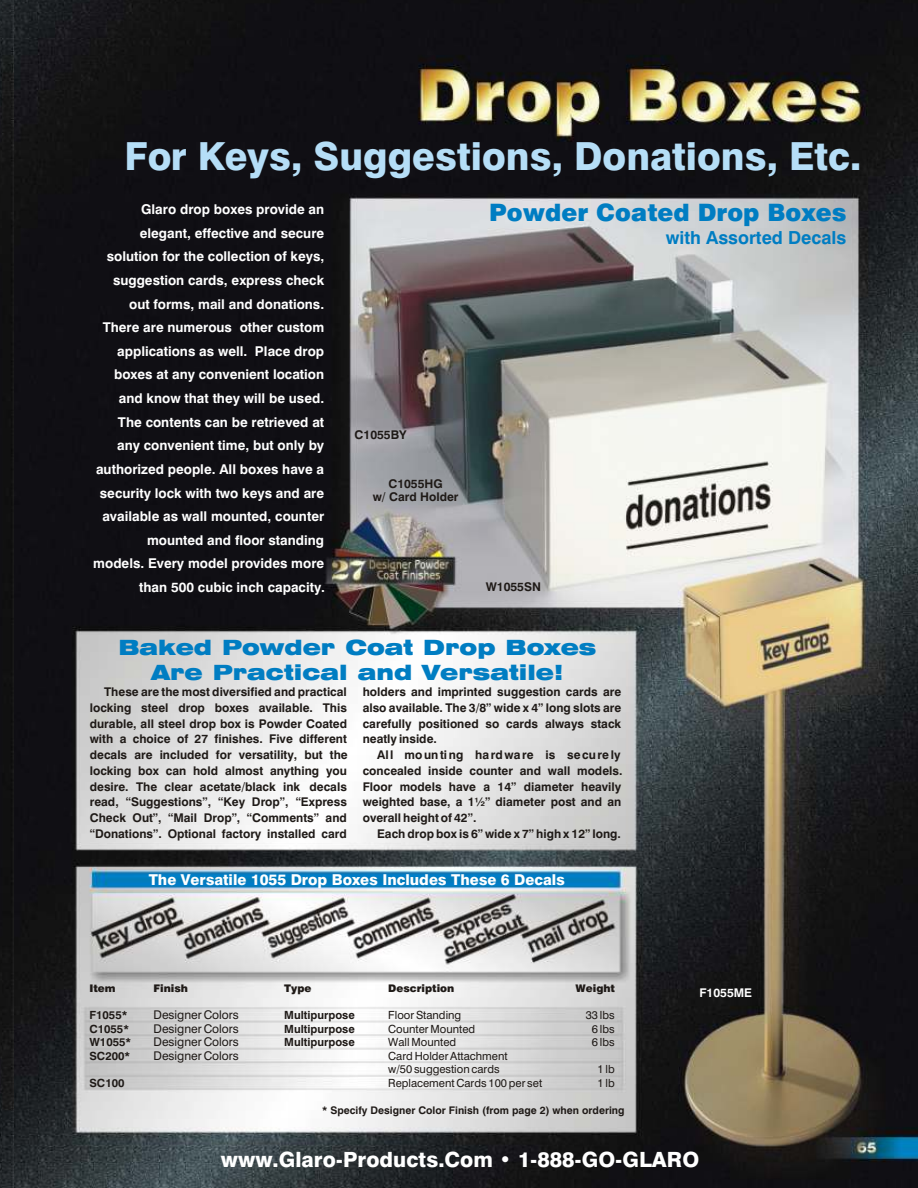
<style>
.page{position:relative;width:918px;height:1188px;background:#fff}
.page>*{position:absolute;margin:0;border:0;box-sizing:border-box;transform-origin:0 0}
.t1{font:38.7px "Swis 721 Hv BT";color:#b5def7}
.t2{font:24px "Swis 721 Blk BT";color:#007dc2}
.t3{font:21px/25.2px "Swis 721 Blk Ex BT";color:#007dc2;text-align:center}
.t4{font:21px "Swis 721 Hv BT";color:#fff}
.t5{font:700 18px "Swis 721 BT";color:#007dc2}
.t6{font:15px "Swis 721 Hv BT";color:#fff}
.t7{font:700 13.5px/23.7px "Swis 721 BT";color:#fff;text-align:right}
.t8{font:700 12px/13.6px "Swis 721 BT";color:#1f1a17;text-align:center}
.t9{font:12px "Swis 721 BT";color:#1f1a17}
.t10{font:700 12px "Swis 721 BT";color:#fff}
.t11{font:11.25px/13.5px "Swis 721 BT";color:#1f1a17}
.t12{font:700 11.25px "Swis 721 BT";color:#1f1a17}
.t13{font:700 10.5px "Swis 721 BT";color:#1f1a17}
.t14{font:10.5px "Swis 721 Blk BT";color:#1f1a17}
</style>
<div class="page">
<img style="left:14px;top:0;width:904px;height:1188px">
<img style="left:0;top:0;width:14px;height:1188px">
<h1 class="t1" style="left:125px;top:141px;width:738px">For Keys, Suggestions, Donations, Etc.</h1>
<p class="t7" style="left:93px;top:199px;width:233px">Glaro drop boxes provide an elegant, effective and secure solution for the collection of keys, suggestion cards, express check out forms, mail and donations.<br>There are numerous other custom applications as well. Place drop boxes at any convenient location and know that they will be used.<br>The contents can be retrieved at any convenient time, but only by authorized people. All boxes have a security lock with two keys and are available as wall mounted, counter mounted and floor standing<br>models. Every model provides more than 500 cubic inch capacity.</p>
<h2 class="t2" style="left:489px;top:203px;width:359px">Powder Coated Drop Boxes</h2>
<h3 class="t5" style="left:666px;top:231px;width:182px">with Assorted Decals</h3>
<p class="t8" style="left:355px;top:430px;width:54px">C1055BY</p>
<p class="t8" style="left:373px;top:478px;width:87px">C1055HG<br>w/ Card Holder</p>
<p class="t8" style="left:486px;top:581px;width:57px">W1055SN</p>
<h3 class="t3" style="left:118px;top:637px;width:480px">Baked Powder Coat Drop Boxes<br>Are Practical and Versatile!</h3>
<p class="t8" style="left:104px;top:687px;width:244px">These are the most diversified and practical</p>
<p class="t8" style="left:363px;top:687px;width:260px">holders and imprinted suggestion cards are</p>
<p class="t8" style="left:90px;top:702px;width:259px">locking steel drop boxes available. This</p>
<p class="t8" style="left:363px;top:702px;width:260px">also available. The 3/8” wide x 4” long slots are</p>
<p class="t8" style="left:90px;top:718px;width:259px">durable, all steel drop box is Powder Coated</p>
<p class="t8" style="left:363px;top:718px;width:260px">carefully positioned so cards always stack</p>
<p class="t8" style="left:90px;top:734px;width:259px">with a choice of 27 finishes. Five different</p>
<p class="t8" style="left:363px;top:734px;width:76px">neatly inside.</p>
<p class="t8" style="left:90px;top:749px;width:259px">decals are included for versatility, but the</p>
<p class="t8" style="left:377px;top:749px;width:245px">Al l mounting hardware is securely</p>
<p class="t8" style="left:90px;top:765px;width:259px">locking box can hold almost anything you</p>
<p class="t8" style="left:363px;top:765px;width:261px">concealed inside counter and wall models.</p>
<p class="t8" style="left:90px;top:781px;width:259px">desire. The clear acetate/black ink decals</p>
<p class="t8" style="left:363px;top:781px;width:260px">Floor models have a 14” diameter heavily</p>
<p class="t8" style="left:90px;top:796px;width:259px">read, “Suggestions”, “Key Drop”, “Express</p>
<p class="t8" style="left:363px;top:796px;width:260px">weighted base, a 1½” diameter post and an</p>
<p class="t8" style="left:90px;top:812px;width:259px">Check Out”, “Mail Drop”, “Comments” and</p>
<p class="t8" style="left:363px;top:812px;width:115px">overall height of 42”.</p>
<p class="t8" style="left:90px;top:828px;width:259px">“Donations”. Optional factory installed card</p>
<p class="t8" style="left:377px;top:828px;width:245px">Each drop box is 6” wide x 7” high x 12” long.</p>
<p class="t6" style="left:149px;top:873px;width:418px">The Versatile 1055 Drop Boxes Includes These 6 Decals</p>
<p class="t14" style="left:89px;top:984px;width:28px">Item</p>
<p class="t14" style="left:154px;top:984px;width:36px">Finish</p>
<p class="t14" style="left:284px;top:984px;width:29px">Type</p>
<p class="t14" style="left:388px;top:984px;width:68px">Description</p>
<p class="t14" style="left:575px;top:984px;width:41px">Weight</p>
<p class="t12" style="left:89px;top:1011px;width:39px">F1055*</p>
<p class="t9" style="left:154px;top:1010px;width:87px">Designer Colors</p>
<p class="t12" style="left:284px;top:1011px;width:72px">Multipurpose</p>
<p class="t11" style="left:388px;top:1010px;width:74px">Floor Standing</p>
<p class="t11" style="left:586px;top:1010px;width:31px">33 lbs</p>
<p class="t12" style="left:89px;top:1024px;width:41px">C1055*</p>
<p class="t9" style="left:154px;top:1024px;width:87px">Designer Colors</p>
<p class="t12" style="left:284px;top:1024px;width:72px">Multipurpose</p>
<p class="t11" style="left:388px;top:1023px;width:88px">Counter Mounted</p>
<p class="t11" style="left:592px;top:1023px;width:24px">6 lbs</p>
<p class="t12" style="left:89px;top:1038px;width:43px">W1055*</p>
<p class="t9" style="left:154px;top:1037px;width:87px">Designer Colors</p>
<p class="t12" style="left:284px;top:1038px;width:72px">Multipurpose</p>
<p class="t11" style="left:388px;top:1037px;width:69px">Wall Mounted</p>
<p class="t11" style="left:592px;top:1037px;width:24px">6 lbs</p>
<p class="t12" style="left:89px;top:1051px;width:42px">SC200*</p>
<p class="t9" style="left:154px;top:1051px;width:87px">Designer Colors</p>
<p class="t11" style="left:388px;top:1050px;width:121px">Card Holder Attachment w/50 suggestion cards</p>
<p class="t11" style="left:597px;top:1064px;width:19px">1lb</p>
<p class="t10" style="left:699px;top:988px;width:54px">F1055ME</p>
<p class="t12" style="left:89px;top:1078px;width:37px">SC100</p>
<p class="t11" style="left:388px;top:1077px;width:155px">Replacement Cards 100 per set</p>
<p class="t11" style="left:597px;top:1077px;width:19px">1lb</p>
<p class="t13" style="left:322px;top:1106px;width:304px">* Specify Designer Color Finish (from page 2) when ordering</p>
<h3 class="t4" style="left:221px;top:1151px;width:480px">www.Glaro-Products.Com • 1-888-GO-GLARO</h3>
</div>
